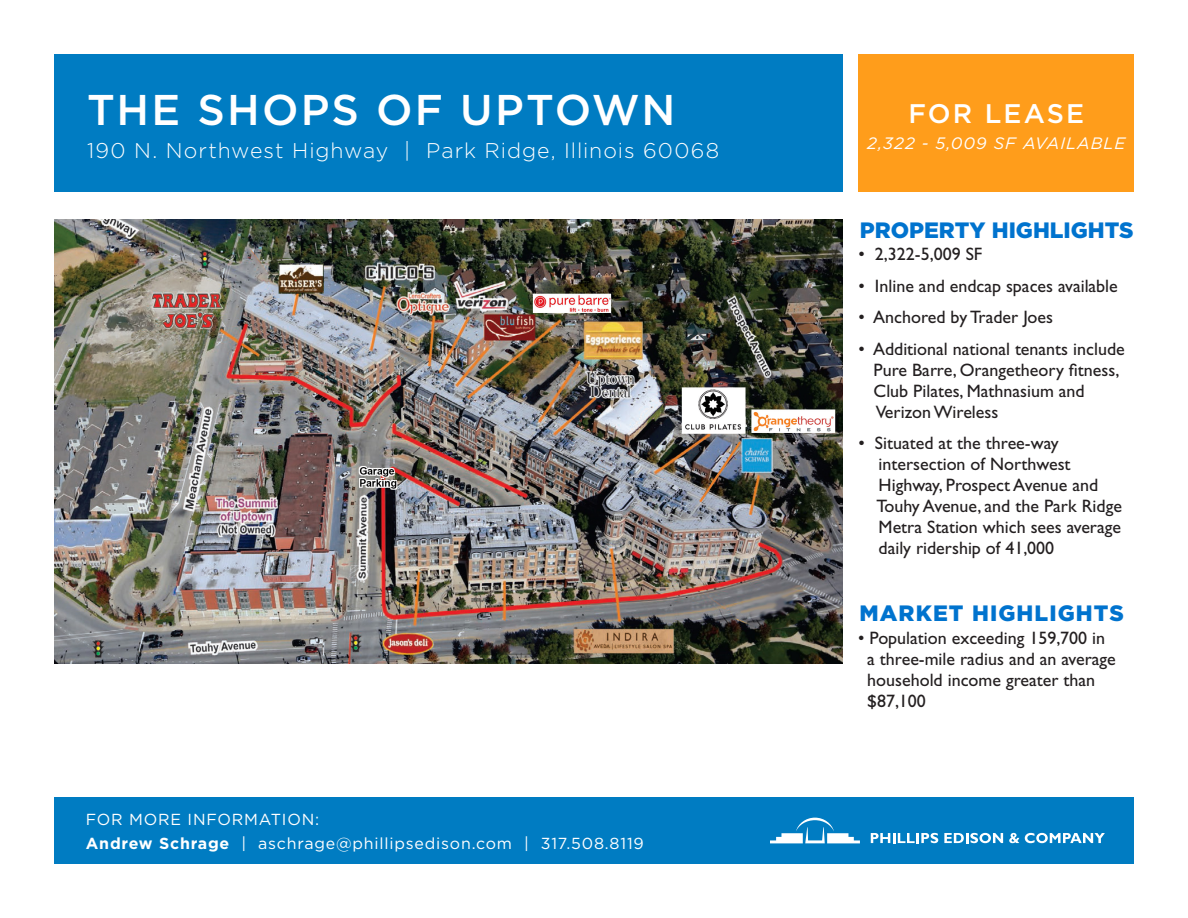
<style>
.page{position:relative;width:1188px;height:918px;background:#fff}
.page>*{position:absolute;margin:0;border:0;box-sizing:border-box;transform-origin:0 0}
.t1{font:500 43.05px "Gotham";letter-spacing:.05em;color:#fff}
.t2{font:500 26.85px "Gotham";letter-spacing:.08em;color:#fff}
.t3{font:900 22.2px "Gotham";color:#0073ce}
.t4{font:900 22.2px "Gotham";letter-spacing:.05em;color:#0073ce}
.t5{font:300 21.3px "Gotham";letter-spacing:.045em;color:#fff}
.t6{font:18px/21px "Gill Sans Std";color:#231f20}
.t7{font:italic 16.5px "Gotham";letter-spacing:.06em;color:#fff}
.t8{font:15.9px "Gotham";letter-spacing:.05em;color:#fff}
.s1{font-weight:700}
</style>
<div class="page">
<div style="left:54px;top:54px;width:789px;height:137px;background:#007cc2"></div>
<div style="left:859px;top:54px;width:275px;height:137px;background:#ff9d1b"></div>
<div style="left:55px;top:797px;width:1079px;height:67px;background:#007cc2"></div>
<svg style="left:770px;top:818px;width:90px;height:25px"></svg>
<svg style="left:871px;top:833px;width:67px;height:10px"></svg>
<svg style="left:944px;top:833px;width:59px;height:10px"></svg>
<svg style="left:1009px;top:833px;width:10px;height:10px"></svg>
<svg style="left:1025px;top:833px;width:80px;height:10px"></svg>
<img style="left:54px;top:219px;width:789px;height:444px">
<p class="t1" style="left:87px;top:85px;width:590px">THE SHOPS OF UPTOWN</p>
<p class="t5" style="left:87px;top:139px;width:634px">190 N. Northwest Highway | Park Ridge, Illinois 60068</p>
<p class="t8" style="left:86px;top:811px;width:235px">FOR MORE INFORMATION:</p>
<p class="t8" style="left:86px;top:835px;width:559px"><span class="s1">Andrew Schrage</span> | aschrage@phillipsedison.com | 317.508.8119</p>
<p class="t2" style="left:908px;top:98px;width:177px">FOR LEASE</p>
<p class="t7" style="left:867px;top:134px;width:260px">2,322 - 5,009 SF AVAILABLE</p>
<p class="t3" style="left:860px;top:217px;width:275px">PROPERTY HIGHLIGHTS</p>
<p class="t6" style="left:859px;top:244px;width:125px">• 2,322-5,009 SF</p>
<p class="t6" style="left:859px;top:275px;width:261px">• Inline and endcap spaces available</p>
<p class="t6" style="left:859px;top:307px;width:196px">• Anchored by Trader Joes</p>
<p class="t6" style="left:874px;top:338px;width:253px;text-indent:-15px">• Additional national tenants include<br>Pure Barre, Orangetheory fitness,<br>Club Pilates, Mathnasium and<br>Verizon Wireless</p>
<p class="t6" style="left:876px;top:433px;width:247px;text-indent:-18px">• Situated at the three-way intersection of Northwest<br>Highway, Prospect Avenue and<br>Touhy Avenue, and the Park Ridge<br>Metra Station which sees average daily ridership of 41,000</p>
<p class="t4" style="left:860px;top:600px;width:266px">MARKET HIGHLIGHTS</p>
<p class="t6" style="left:867px;top:627px;width:250px;text-indent:-9px">• Population exceeding 159,700 in a three-mile radius and an average household income greater than $87,100</p>
</div>
